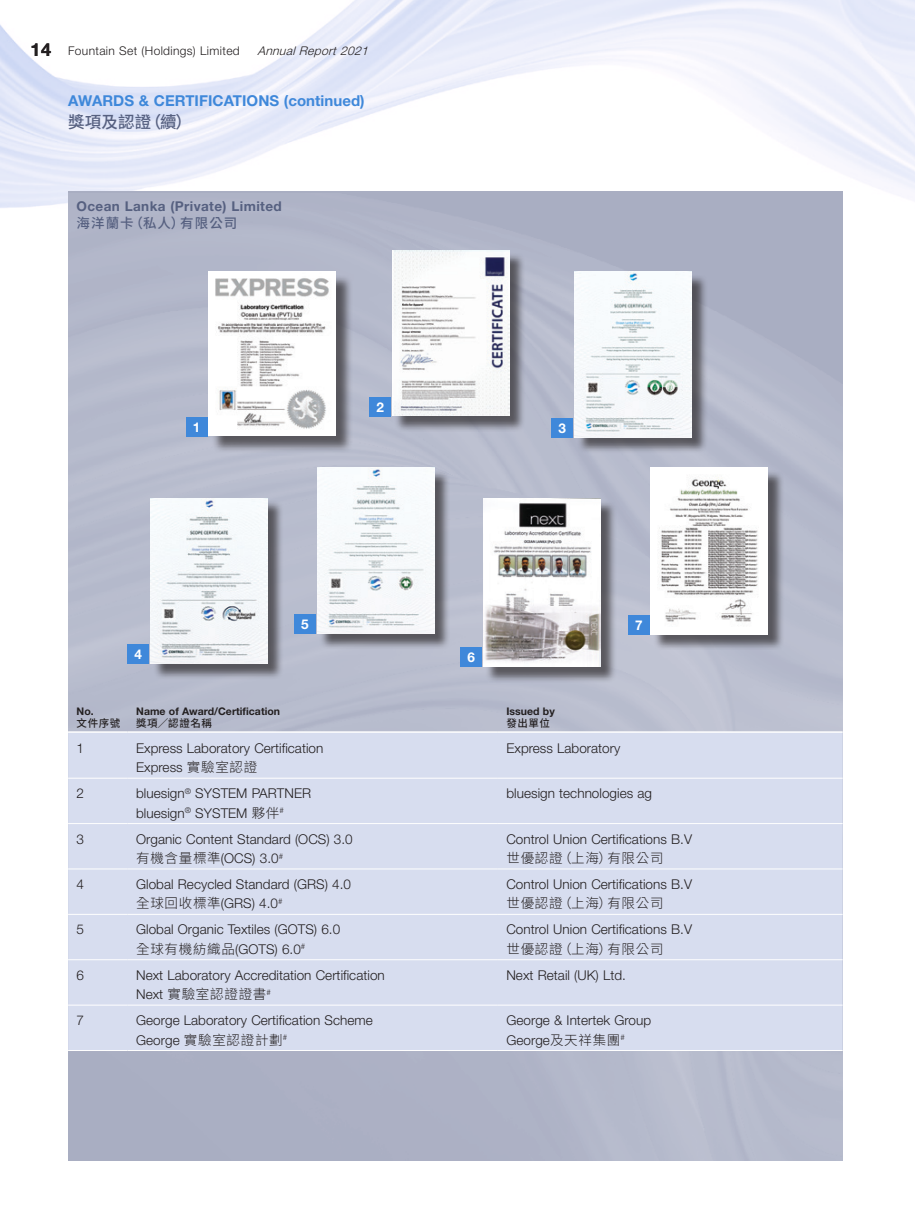
<style>
.page{position:relative;width:915px;height:1212px;background:#fff}
.page>*{position:absolute;margin:0;border:0;box-sizing:border-box;transform-origin:0 0}
.t1{font:500 16.5px "Source Han Sans TC";letter-spacing:.01em;color:#566080}
.t2{font:700 15px "Helvetica Neue LT Std";letter-spacing:.005em;color:#3f88da}
.Body_Text{font:300 13.5px/19.5px "Helvetica Neue LT Std";letter-spacing:.005em;color:#231f20}
.Heading_2{font:700 13.5px "Helvetica Neue LT Std";letter-spacing:.03em;color:#566080}
.Heading_2-2{font:500 13.5px "Source Han Sans TC";letter-spacing:.08em;color:#566080}
.Body_Text-2{font:700 13.5px "Helvetica Neue LT Std";color:#fff}
.t3{font:300 12px "Helvetica Neue LT Std";letter-spacing:.03em;color:#231f20}
.Body_Text-3{font:700 10.5px "Helvetica Neue LT Std";letter-spacing:.005em;color:#231f20}
.Body_Text-4{font:500 10.5px "Source Han Sans TC";letter-spacing:.055em;color:#231f20}
.s1{font-weight:700;font-size:18px}
.s2{font-family:"Source Han Sans TC"}
.s3{font-style:italic}
</style>
<div class="page">
<img style="left:68px;top:193px;width:774px;height:968px">
<div style="left:68px;top:733px;width:774px;height:317px;background:#d7ddef"></div>
<hr style="left:68px;top:731px;width:60px;height:2px;background:#fff">
<hr style="left:128px;top:731px;width:369px;height:2px;background:#fff">
<hr style="left:497px;top:731px;width:345px;height:2px;background:#fff">
<hr style="left:68px;top:778px;width:60px;height:1px;background:#fff">
<hr style="left:128px;top:778px;width:369px;height:1px;background:#fff">
<hr style="left:497px;top:778px;width:345px;height:1px;background:#fff">
<hr style="left:68px;top:823px;width:60px;height:1px;background:#fff">
<hr style="left:128px;top:823px;width:369px;height:1px;background:#fff">
<hr style="left:497px;top:823px;width:345px;height:1px;background:#fff">
<hr style="left:68px;top:868px;width:60px;height:1px;background:#fff">
<hr style="left:128px;top:868px;width:369px;height:1px;background:#fff">
<hr style="left:497px;top:868px;width:345px;height:1px;background:#fff">
<hr style="left:68px;top:914px;width:60px;height:1px;background:#fff">
<hr style="left:128px;top:914px;width:369px;height:1px;background:#fff">
<hr style="left:497px;top:914px;width:345px;height:1px;background:#fff">
<hr style="left:68px;top:959px;width:60px;height:1px;background:#fff">
<hr style="left:128px;top:959px;width:369px;height:1px;background:#fff">
<hr style="left:497px;top:959px;width:345px;height:1px;background:#fff">
<hr style="left:68px;top:1005px;width:60px;height:1px;background:#fff">
<hr style="left:128px;top:1005px;width:369px;height:1px;background:#fff">
<hr style="left:497px;top:1005px;width:345px;height:1px;background:#fff">
<hr style="left:68px;top:1050px;width:60px;height:1px;background:#fff">
<hr style="left:128px;top:1050px;width:369px;height:1px;background:#fff">
<hr style="left:497px;top:1050px;width:345px;height:1px;background:#fff">
<div style="left:211px;top:274px;width:142px;height:179px;background:#231f20;opacity:.65"></div>
<img style="left:209px;top:272px;width:127px;height:164px">
<div style="left:186px;top:417px;width:21px;height:20px;background:#3f88da"></div>
<div style="left:394px;top:252px;width:131px;height:180px;background:#231f20;opacity:.65"></div>
<img style="left:392px;top:250px;width:117px;height:166px">
<div style="left:369px;top:397px;width:22px;height:19px;background:#3f88da"></div>
<div style="left:576px;top:273px;width:131px;height:181px;background:#231f20;opacity:.65"></div>
<img style="left:574px;top:272px;width:117px;height:165px">
<div style="left:551px;top:418px;width:21px;height:20px;background:#3f88da"></div>
<div style="left:153px;top:500px;width:131px;height:180px;background:#231f20;opacity:.65"></div>
<img style="left:151px;top:498px;width:116px;height:165px">
<div style="left:128px;top:644px;width:21px;height:19px;background:#3f88da"></div>
<div style="left:319px;top:470px;width:131px;height:180px;background:#231f20;opacity:.65"></div>
<img style="left:317px;top:468px;width:117px;height:165px">
<div style="left:294px;top:614px;width:21px;height:20px;background:#3f88da"></div>
<div style="left:485px;top:500px;width:131px;height:183px;background:#231f20;opacity:.65"></div>
<img style="left:483px;top:498px;width:117px;height:169px">
<div style="left:460px;top:647px;width:21px;height:20px;background:#3f88da"></div>
<div style="left:652px;top:470px;width:132px;height:180px;background:#231f20;opacity:.65"></div>
<img style="left:650px;top:468px;width:117px;height:166px">
<div style="left:628px;top:615px;width:21px;height:20px;background:#3f88da"></div>
<p class="t3" style="left:31px;top:43px;width:342px"><span class="s1">14</span> Fountain Set (Holdings) Limited<span class="s2">　</span> <span class="s3">AnnualReport2021</span></p>
<p class="t2" style="left:68px;top:91px;width:298px">AWARDS &amp; CERTIFICATIONS (continued)</p>
<p class="t1" style="left:68px;top:113px;width:125px">獎項及認證（續）</p>
<p class="Heading_2" style="left:77px;top:198px;width:206px">Ocean Lanka (Private) Limited</p>
<p class="Heading_2-2" style="left:77px;top:215px;width:162px">海洋蘭卡（私人）有限公司</p>
<p class="Body_Text-2" style="left:376px;top:399px;width:9px">2</p>
<p class="Body_Text-2" style="left:193px;top:419px;width:9px">1</p>
<p class="Body_Text-2" style="left:558px;top:420px;width:9px">3</p>
<p class="Body_Text-2" style="left:301px;top:616px;width:9px">5</p>
<p class="Body_Text-2" style="left:635px;top:617px;width:9px">7</p>
<p class="Body_Text-2" style="left:134px;top:646px;width:9px">4</p>
<p class="Body_Text-2" style="left:467px;top:649px;width:9px">6</p>
<p class="Body_Text-3" style="left:77px;top:704px;width:19px">No.</p>
<p class="Body_Text-4" style="left:77px;top:717px;width:45px">文件序號</p>
<p class="Body_Text-3" style="left:136px;top:704px;width:145px">Name of Award/Certification</p>
<p class="Body_Text-4" style="left:136px;top:717px;width:77px">獎項／認證名稱</p>
<p class="Body_Text-3" style="left:506px;top:704px;width:50px">Issued by</p>
<p class="Body_Text-4" style="left:506px;top:717px;width:45px">發出單位</p>
<p class="Body_Text" style="left:77px;top:738px;width:9px">1</p>
<p class="Body_Text" style="left:136px;top:738px;width:189px">Express Laboratory Certification<br>Express <span class="s2">實驗室認證</span></p>
<p class="Body_Text" style="left:506px;top:738px;width:115px">Express Laboratory</p>
<p class="Body_Text" style="left:77px;top:783px;width:9px">2</p>
<p class="Body_Text" style="left:136px;top:783px;width:176px">bluesign<sup>®</sup> SYSTEM PARTNER bluesign<sup>®</sup> SYSTEM <span class="s2">夥伴</span><sup>#</sup></p>
<p class="Body_Text" style="left:506px;top:783px;width:147px">bluesign technologies ag</p>
<p class="Body_Text" style="left:77px;top:829px;width:9px">3</p>
<p class="Body_Text" style="left:136px;top:829px;width:218px">Organic Content Standard (OCS) 3.0<span class="s2">有機含量標準</span>(OCS) 3.0<sup>#</sup></p>
<p class="Body_Text" style="left:506px;top:829px;width:187px">Control Union Certifications B.V<span class="s2">世優認證（上海）有限公司</span></p>
<p class="Body_Text" style="left:77px;top:874px;width:9px">4</p>
<p class="Body_Text" style="left:136px;top:874px;width:216px">Global Recycled Standard (GRS) 4.0<span class="s2">全球回收標準</span>(GRS) 4.0<sup>#</sup></p>
<p class="Body_Text" style="left:506px;top:874px;width:187px">Control Union Certifications B.V<span class="s2">世優認證（上海）有限公司</span></p>
<p class="Body_Text" style="left:77px;top:919px;width:9px">5</p>
<p class="Body_Text" style="left:136px;top:919px;width:205px">Global Organic Textiles (GOTS) 6.0<span class="s2">全球有機紡織品</span>(GOTS) 6.0<sup>#</sup></p>
<p class="Body_Text" style="left:506px;top:919px;width:187px">Control Union Certifications B.V<span class="s2">世優認證（上海）有限公司</span></p>
<p class="Body_Text" style="left:77px;top:965px;width:9px">6</p>
<p class="Body_Text" style="left:136px;top:965px;width:250px">Next Laboratory Accreditation Certification<br>Next <span class="s2">實驗室認證證書</span><sup>#</sup></p>
<p class="Body_Text" style="left:506px;top:965px;width:121px">Next Retail (UK) Ltd.</p>
<p class="Body_Text" style="left:77px;top:1010px;width:9px">7</p>
<p class="Body_Text" style="left:136px;top:1010px;width:238px">George Laboratory Certification Scheme<br>George <span class="s2">實驗室認證計劃</span><sup>#</sup></p>
<p class="Body_Text" style="left:506px;top:1010px;width:146px">George &amp; Intertek Group<br>George<span class="s2">及天祥集團</span><sup>#</sup></p>
</div>
